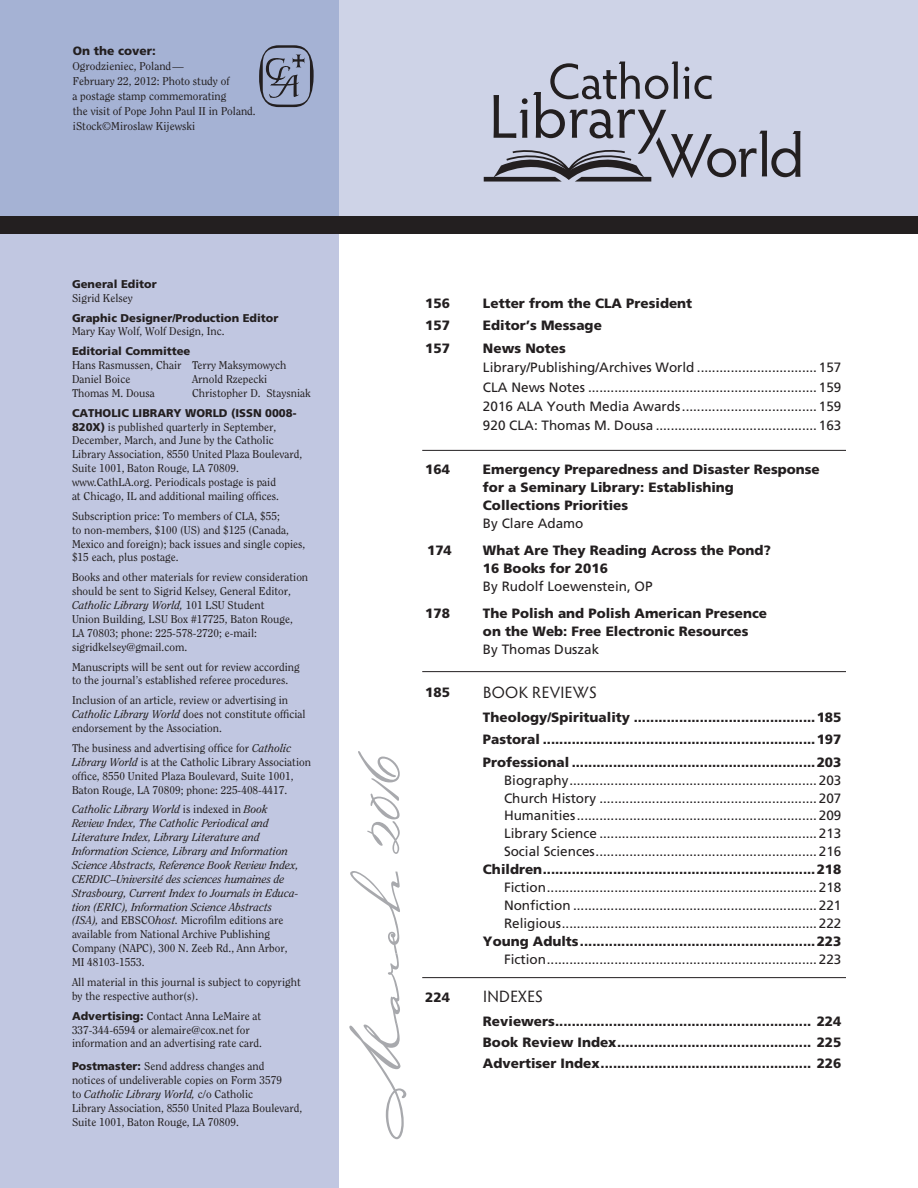
<style>
.page{position:relative;width:918px;height:1188px;background:#fff}
.page>*{position:absolute;margin:0;border:0;box-sizing:border-box;transform-origin:0 0}
.t1{font:90px "Carpenter ICG";color:#a8a9ad}
.t2{font:16.5px "Hypatia Sans Pro";letter-spacing:.02em;color:#231f20}
.t3{font:13.5px/18px "Frutiger";color:#231f20;text-align:justify}
.t4{font:900 13.5px/18px "Frutiger";color:#231f20}
.t5{font:900 12px "Frutiger";color:#231f20}
.t6{font:11.25px/13.8px "Clearface Std";color:#231f20}
.t7{font:italic 11.25px/13.8px "Clearface Std";color:#231f20}
.t8{font:11.25px/15px "Clearface";color:#231f20}
.t9{font:900 11.25px "Frutiger";color:#231f20}
.s1{font-family:"Frutiger";font-weight:900}
.s2{font-style:italic}
.s3{font-style:normal}
</style>
<div class="page">
<div style="left:0;top:0;width:339px;height:220px;background:#a5b2d4"></div>
<div style="left:0;top:226px;width:339px;height:962px;background:#c1c7e1"></div>
<div style="left:339px;top:0;width:579px;height:220px;background:#ced3e7"></div>
<div style="left:0;top:216px;width:918px;height:18px;background:#231f20"></div>
<hr style="left:422px;top:671px;width:424px;height:1px;background:#231f20">
<hr style="left:422px;top:977px;width:424px;height:1px;background:#231f20">
<hr style="left:422px;top:450px;width:424px;height:1px;background:#231f20">
<svg style="left:484px;top:62px;width:316px;height:120px"></svg>
<svg style="left:259px;top:45px;width:55px;height:62px"></svg>
<p class="t5" style="left:73px;top:43px;width:85px">On the cover:</p>
<p class="t8" style="left:72px;top:58px;width:185px">Ogrodzieniec, Poland—<br>February 22, 2012: Photo study of<br>a postage stamp commemorating<br>the visit of Pope John Paul II in Poland. iStock©Miroslaw Kijewski</p>
<p class="t9" style="left:72px;top:277px;width:86px">General Editor</p>
<p class="t6" style="left:72px;top:291px;width:62px">Sigrid Kelsey</p>
<p class="t9" style="left:72px;top:311px;width:208px">Graphic Designer/Production Editor</p>
<p class="t6" style="left:72px;top:325px;width:154px">Mary Kay Wolf, Wolf Design, Inc.</p>
<p class="t9" style="left:72px;top:345px;width:120px">Editorial Committee</p>
<p class="t6" style="left:72px;top:358px;width:216px">Hans Rasmussen, Chair Terry Maksymowych<br>Daniel Boice</p>
<p class="t6" style="left:192px;top:372px;width:77px">Arnold Rzepecki</p>
<p class="t6" style="left:72px;top:386px;width:84px">Thomas M. Dousa</p>
<p class="t6" style="left:192px;top:386px;width:120px">Christopher D. Staysniak</p>
<p class="t9" style="left:72px;top:406px;width:226px">CATHOLIC LIBRARY WORLD (ISSN 0008-</p>
<p class="t6" style="left:72px;top:420px;width:232px"><span class="s1">820X)</span> is published quarterly in September, December, March, and June by the Catholic Library Association, 8550 United Plaza Boulevard, Suite 1001, Baton Rouge, LA 70809. www.CathLA.org. Periodicals postage is paid<br>at Chicago, IL and additional mailing offices.</p>
<p class="t6" style="left:72px;top:509px;width:235px">Subscription price: To members of CLA, $55;<br>to non-members, $100 (US) and $125 (Canada, Mexico and foreign); back issues and single copies, $15 each, plus postage.</p>
<p class="t6" style="left:72px;top:571px;width:238px">Books and other materials for review consideration should be sent to Sigrid Kelsey, General Editor, <span class="s2">Catholic Library World,</span> 101 LSU Student<br>Union Building, LSU Box #17725, Baton Rouge, LA 70803; phone: 225-578-2720; e-mail: sigridkelsey@gmail.com.</p>
<p class="t6" style="left:72px;top:660px;width:229px">Manuscripts will be sent out for review according to the journal’s established referee procedures.</p>
<p class="t6" style="left:72px;top:694px;width:235px">Inclusion of an article, review or advertising in<br><span class="s2">Catholic Library World</span> does not constitute official endorsement by the Association.</p>
<p class="t6" style="left:72px;top:741px;width:241px">The business and advertising office for <span class="s2">Catholic Library World</span> is at the Catholic Library Association office, 8550 United Plaza Boulevard, Suite 1001, Baton Rouge, LA 70809; phone: 225-408-4417.</p>
<p class="t7" style="left:72px;top:803px;width:228px">Catholic Library World <span class="s3">is indexed in</span> Book Review Index, The Catholic Periodical and Literature Index, Library Literature and Information Science, Library and Information Science Abstracts, Reference Book Review Index, CERDIC–Université des sciences humaines de Strasbourg, Current Index to Journals in Educa&shy;tion (ERIC), Information Science Abstracts (ISA), <span class="s3">and EBSCO</span>host. <span class="s3">Microfilm editions are available from National Archive Publishing Company (NAPC), 300 N. Zeeb Rd., Ann Arbor, MI 48103-1553.</span></p>
<p class="t6" style="left:72px;top:975px;width:230px">All material in this journal is subject to copyright by the respective author(s).</p>
<p class="t6" style="left:72px;top:1009px;width:191px"><span class="s1">Advertising:</span> Contact Anna LeMaire at<br>337-344-6594 or alemaire@cox.net for information and an advertising rate card.</p>
<p class="t6" style="left:72px;top:1059px;width:232px"><span class="s1">Postmaster:</span> Send address changes and<br>notices of undeliverable copies on Form 3579<br>to <span class="s2">Catholic Library World,</span> c/o Catholic<br>Library Association, 8550 United Plaza Boulevard, Suite 1001, Baton Rouge, LA 70809.</p>
<h1 class="t1" style="left:340px;top:1143px;width:393px;rotate:-90deg">March 2016</h1>
<p class="t4" style="left:425px;top:294px;width:26px">156</p>
<p class="t4" style="left:483px;top:294px;width:211px">Letter from the CLA President</p>
<p class="t4" style="left:425px;top:316px;width:26px">157</p>
<p class="t4" style="left:483px;top:316px;width:120px">Editor’s Message</p>
<p class="t4" style="left:425px;top:339px;width:26px">157</p>
<p class="t4" style="left:483px;top:339px;width:84px">News Notes</p>
<p class="t3" style="left:483px;top:357px;width:360px;line-height:19.5px">Library/Publishing/Archives World ................................ 157<br>CLA News Notes ............................................................. 159<br>2016 ALA Youth Media Awards.................................... 159<br>920 CLA: Thomas M. Dousa ........................................... 163</p>
<p class="t4" style="left:425px;top:460px;width:26px">164</p>
<p class="t4" style="left:483px;top:460px;width:338px">Emergency Preparedness and Disaster Response for a Seminary Library: Establishing<br>Collections Priorities</p>
<p class="t3" style="left:483px;top:514px;width:102px">By Clare Adamo</p>
<p class="t4" style="left:427px;top:541px;width:26px">174</p>
<p class="t4" style="left:483px;top:541px;width:290px">What Are They Reading Across the Pond?<br>16 Books for 2016</p>
<p class="t3" style="left:483px;top:577px;width:171px">By Rudolf Loewenstein, OP</p>
<p class="t4" style="left:425px;top:604px;width:26px">178</p>
<p class="t4" style="left:483px;top:604px;width:286px">The Polish and Polish American Presence on the Web: Free Electronic Resources</p>
<p class="t3" style="left:483px;top:640px;width:118px">By Thomas Duszak</p>
<p class="t4" style="left:425px;top:684px;width:26px">185</p>
<h2 class="t2" style="left:483px;top:681px;width:116px">BOOK REVIEWS</h2>
<p class="t4" style="left:483px;top:705px;width:360px;line-height:22.5px;text-align:justify">Theology/Spirituality ............................................185<br>Pastoral ..................................................................197<br>Professional ...........................................................203</p>
<p class="t3" style="left:504px;top:771px;width:339px">Biography.................................................................. 203<br>Church History .......................................................... 207<br>Humanities................................................................ 209<br>Library Science .......................................................... 213<br>Social Sciences........................................................... 216</p>
<p class="t4" style="left:483px;top:861px;width:360px">Children..................................................................218</p>
<p class="t3" style="left:504px;top:879px;width:339px">Fiction........................................................................ 218<br>Nonfiction ................................................................. 221<br>Religious.................................................................... 222</p>
<p class="t4" style="left:483px;top:933px;width:360px">Young Adults.........................................................223</p>
<p class="t3" style="left:504px;top:951px;width:339px">Fiction........................................................................ 223</p>
<p class="t4" style="left:425px;top:988px;width:26px">224</p>
<h2 class="t2" style="left:483px;top:985px;width:62px">INDEXES</h2>
<p class="t4" style="left:483px;top:1011px;width:360px;line-height:21px;text-align:justify">Reviewers.............................................................. 224<br>Book Review Index............................................... 225<br>Advertiser Index................................................... 226</p>
</div>
